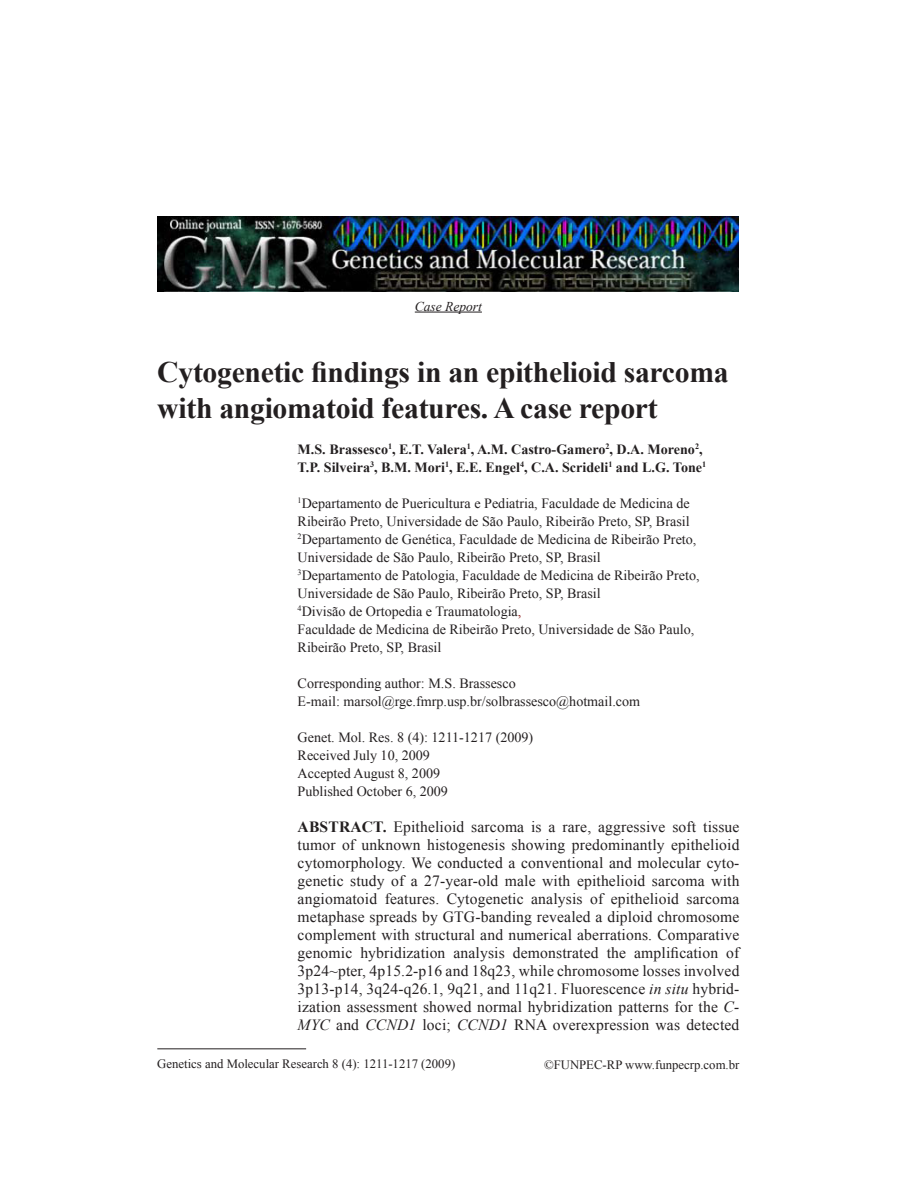
<style>
.page{position:relative;width:918px;height:1188px;background:#fff}
.page>*{position:absolute;margin:0;border:0;box-sizing:border-box;transform-origin:0 0}
.Titulo_1{font:700 29.7px/35.7px "Times New Roman";letter-spacing:-.01em;color:#231f20}
.Texto_1_pagina{font:15.6px/18px "Times New Roman";letter-spacing:.01em;color:#231f20;text-align:justify}
.Apresentação{font:14.1px/18px "Times New Roman";color:#231f20}
.Apresentação-2{font:700 14.1px "Times New Roman";color:#231f20}
.No_Spacing{font:italic 13.5px "Times New Roman";color:#231f20}
.t1{font:12.75px "Times New Roman";color:#231f20}
.s1{color:#800000}
.s2{font-weight:700}
.s3{font-style:italic}
</style>
<div class="page">
<img style="left:157px;top:217px;width:582px;height:74px">
<hr style="left:157px;top:1048px;width:149px;height:1px;background:#231f20">
<hr style="left:415px;top:312px;width:67px;height:1px;background:#231f20">
<p class="No_Spacing" style="left:415px;top:297px;width:69px">Case Report</p>
<p class="Titulo_1" style="left:157px;top:354px;width:573px">Cytogenetic findings in an epithelioid sarcoma with angiomatoid features. A case report</p>
<p class="Apresentação-2" style="left:298px;top:439px;width:406px">M.S. Brassesco<sup>1</sup>, E.T. Valera<sup>1</sup>, A.M. Castro-Gamero<sup>2</sup>, D.A. Moreno<sup>2</sup>,</p>
<p class="Apresentação-2" style="left:298px;top:457px;width:410px">T.P. Silveira<sup>3</sup>, B.M. Mori<sup>1</sup>, E.E. Engel<sup>4</sup>, C.A. Scrideli<sup>1</sup> and L.G. Tone<sup>1</sup></p>
<p class="Apresentação" style="left:298px;top:494px;width:394px"><sup>1</sup>Departamento de Puericultura e Pediatria, Faculdade de Medicina de<br>Ribeirão Preto, Universidade de São Paulo, Ribeirão Preto, SP, Brasil</p>
<p class="Apresentação" style="left:298px;top:530px;width:400px"><sup>2</sup>Departamento de Genética, Faculdade de Medicina de Ribeirão Preto,</p>
<p class="Apresentação" style="left:298px;top:548px;width:305px">Universidade de São Paulo, Ribeirão Preto, SP, Brasil</p>
<p class="Apresentação" style="left:298px;top:566px;width:403px"><sup>3</sup>Departamento de Patologia, Faculdade de Medicina de Ribeirão Preto,</p>
<p class="Apresentação" style="left:298px;top:584px;width:305px">Universidade de São Paulo, Ribeirão Preto, SP, Brasil</p>
<p class="Apresentação" style="left:298px;top:602px;width:225px"><sup>4</sup>Divisão de Ortopedia e Traumatologia<span class="s1">,</span></p>
<p class="Apresentação" style="left:298px;top:620px;width:398px">Faculdade de Medicina de Ribeirão Preto, Universidade de São Paulo,</p>
<p class="Apresentação" style="left:298px;top:638px;width:145px">Ribeirão Preto, SP, Brasil</p>
<p class="Apresentação" style="left:298px;top:674px;width:220px">Corresponding author: M.S. Brassesco</p>
<p class="Apresentação" style="left:298px;top:692px;width:344px">E-mail: marsol@rge.fmrp.usp.br/solbrassesco@hotmail.com</p>
<p class="Apresentação" style="left:298px;top:728px;width:237px">Genet. Mol. Res. 8 (4): 1211-1217 (2009)</p>
<p class="Apresentação" style="left:298px;top:746px;width:134px">Received July 10, 2009</p>
<p class="Apresentação" style="left:298px;top:764px;width:144px">Accepted August 8, 2009</p>
<p class="Apresentação" style="left:298px;top:782px;width:152px">Published October 6, 2009</p>
<p class="Texto_1_pagina" style="left:298px;top:817px;width:443px"><span class="s2">ABSTRACT.</span> Epithelioid sarcoma is a rare, aggressive soft tissue tumor of unknown histogenesis showing predominantly epithelioid cytomorphology. We conducted a conventional and molecular cyto&shy;genetic study of a 27-year-old male with epithelioid sarcoma with angiomatoid features. Cytogenetic analysis of epithelioid sarcoma metaphase spreads by GTG-banding revealed a diploid chromosome complement with structural and numerical aberrations. Comparative genomic hybridization analysis demonstrated the amplification of 3p24~pter, 4p15.2-p16 and 18q23, while chromosome losses involved 3p13-p14, 3q24-q26.1, 9q21, and 11q21. Fluorescence <span class="s3">in situ</span> hybrid&shy;ization assessment showed normal hybridization patterns for the <span class="s3">C-MYC</span> and <span class="s3">CCND1</span> loci; <span class="s3">CCND1</span> RNA overexpression was detected</p>
<p class="t1" style="left:157px;top:1055px;width:299px">Genetics and Molecular Research 8 (4): 1211-1217 (2009)</p>
<p class="t1" style="left:544px;top:1056px;width:197px">©FUNPEC-RP www.funpecrp.com.br</p>
</div>
